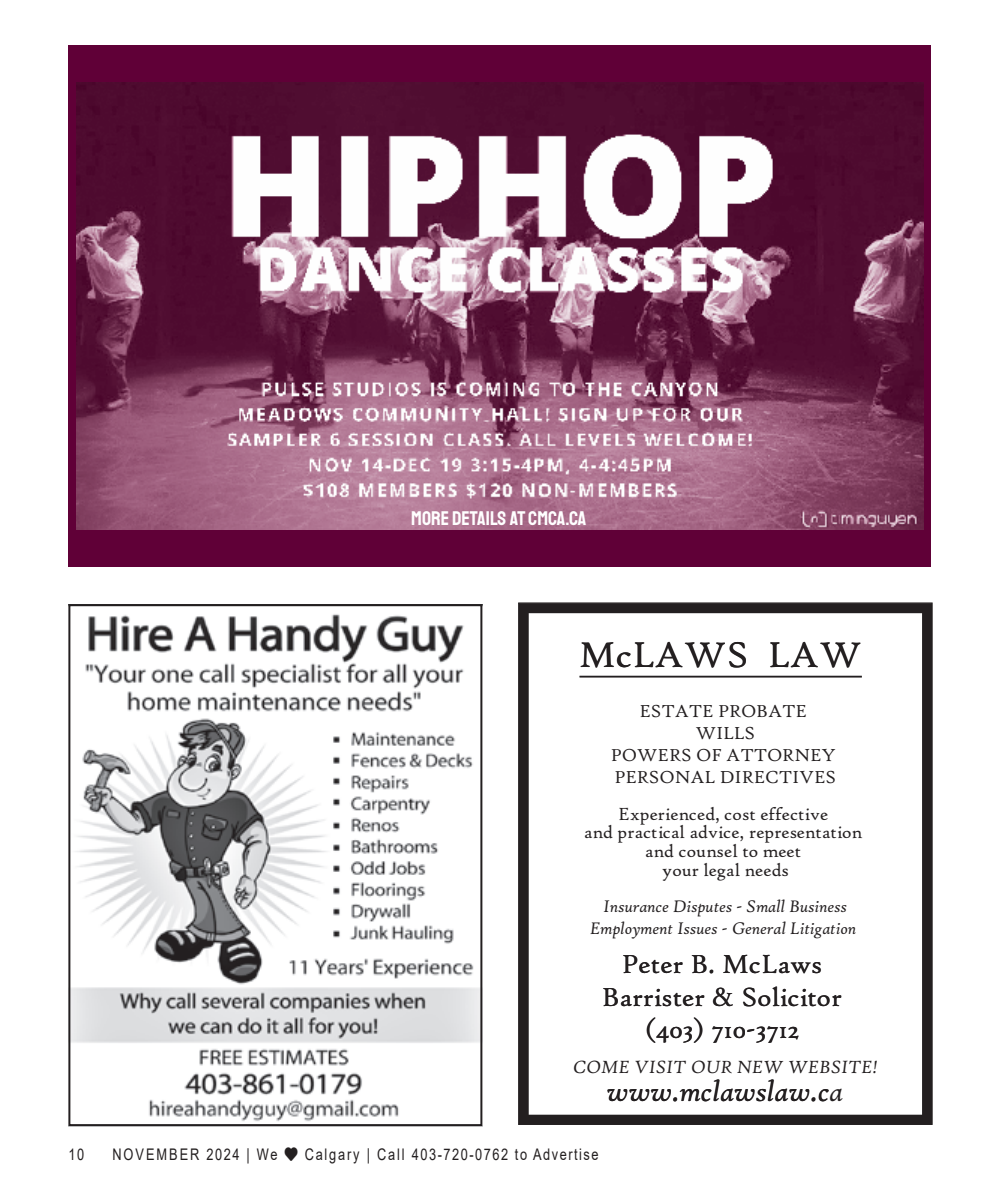
<style>
.page{position:relative;width:990px;height:1188px;background:#fff}
.page>*{position:absolute;margin:0;border:0;box-sizing:border-box;transform-origin:0 0}
.t1{font:38.2px "Hightower Text Roman";color:#231f20}
.t2{font:italic 31px "Hightower Text";color:#231f20}
.t3{font:28px/32.6px "Hightower Text Roman";color:#231f20;text-align:center}
.t4{font:20px "Staatliches";color:#fff}
.t5{font:italic 19px "Hightower Text";color:#231f20}
.t6{font:18.8px/18.8px "Hightower Text Roman";color:#231f20;text-align:center}
.t7{font:18.6px/22px "Hightower Text Roman";letter-spacing:-.01em;color:#231f20;text-align:center}
.t8{font:italic 18px/21.6px "Hightower Text";letter-spacing:-.01em;color:#231f20;text-align:center}
.t9{font:16px "Arial";letter-spacing:.12em;color:#231f20;scale:.8 1}
</style>
<div class="page">
<svg style="left:520px;top:605px;width:410px;height:518px"></svg>
<hr style="left:580px;top:676px;width:282px;height:2px;background:#231f20">
<div style="left:68px;top:46px;width:863px;height:521px;background:#600037"></div>
<img style="left:76px;top:83px;width:848px;height:447px">
<img style="left:71px;top:614px;width:408px;height:508px">
<div style="left:68px;top:604px;width:414px;height:522px;border:2px solid #231f20"></div>
<p class="t4" style="left:411px;top:505px;width:177px">MORE DETAILS AT CMCA.CA</p>
<p class="t1" style="left:579px;top:632px;width:284px">McLAWS LAW</p>
<p class="t7" style="left:611px;top:700px;width:227px">ESTATE PROBATE<br>WILLS<br>POWERS OF ATTORNEY<br>PERSONAL DIRECTIVES</p>
<p class="t6" style="left:584px;top:804px;width:280px">Experienced, cost effective<br>and practical advice, representation and counsel to meet<br>your legal needs</p>
<p class="t8" style="left:590px;top:896px;width:268px">Insurance Disputes - Small Business<br>Employment Issues - General Litigation</p>
<p class="t3" style="left:602px;top:947px;width:242px">Peter B. McLaws<br>Barrister &amp; Solicitor (403) 710-3712</p>
<p class="t2" style="left:607px;top:1073px;width:238px">www.mclawslaw.ca</p>
<p class="t5" style="left:573px;top:1056px;width:306px">COME VISIT OUR NEW WEBSITE!</p>
<p class="t9" style="left:68px;top:1144px;width:21px">10</p>
<p class="t9" style="left:112px;top:1144px;width:609px">NOVEMBER 2024 | We ♥ Calgary | Call 403-720-0762 to Advertise</p>
</div>
